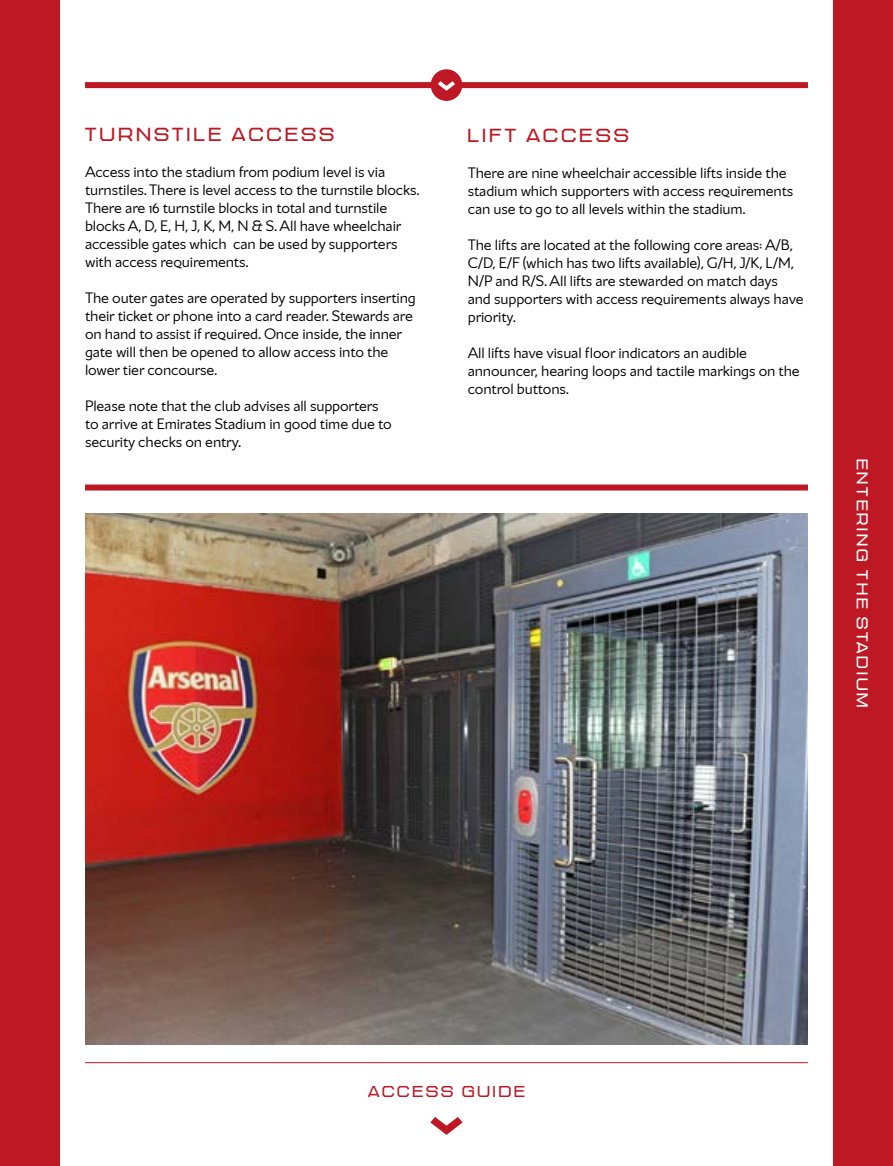
<style>
.page{position:relative;width:893px;height:1166px;background:#fff}
.page>*{position:absolute;margin:0;border:0;box-sizing:border-box;transform-origin:0 0}
.t1{font:18px "Northbank N5";letter-spacing:.2em;color:#bd1823}
.t2{font:15px/18px "Chapman Text";letter-spacing:-.01em;color:#000}
.t3{font:15px "Northbank N5";letter-spacing:.2em;color:#fff}
.t4{font:15px "Northbank N5";letter-spacing:.2em;color:#bd1823}
</style>
<div class="page">
<div style="left:833px;top:0;width:60px;height:1165px;background:#bd1823"></div>
<hr style="left:85px;top:1062px;width:723px;height:1px;background:#bd1823">
<img style="left:85px;top:513px;width:723px;height:531px">
<div style="left:85px;top:82px;width:723px;height:6px;background:#bd1823"></div>
<div style="left:431px;top:69px;width:31px;height:32px;background:#bd1823;border-radius:50%"></div>
<svg style="left:438px;top:81px;width:17px;height:10px"></svg>
<div style="left:0;top:0;width:60px;height:1165px;background:#bd1823"></div>
<svg style="left:430px;top:1117px;width:33px;height:17px"></svg>
<div style="left:85px;top:484px;width:723px;height:6px;background:#bd1823"></div>
<p class="t1" style="left:85px;top:125px;width:250px">TURNSTILE ACCESS</p>
<p class="t2" style="left:85px;top:162px;width:336px">Access into the stadium from podium level is via turnstiles. There is level access to the turnstile blocks.<br>There are 16 turnstile blocks in total and turnstile blocks A, D, E, H, J, K, M, N &amp; S. All have wheelchair accessible gates which can be used by supporters with access requirements.</p>
<p class="t2" style="left:85px;top:288px;width:332px">The outer gates are operated by supporters inserting their ticket or phone into a card reader. Stewards are on hand to assist if required. Once inside, the inner gate will then be opened to allow access into the lower tier concourse.</p>
<p class="t2" style="left:85px;top:396px;width:308px">Please note that the club advises all supporters to arrive at Emirates Stadium in good time due to security checks on entry.</p>
<p class="t1" style="left:468px;top:126px;width:162px">LIFT ACCESS</p>
<p class="t2" style="left:468px;top:163px;width:327px">There are nine wheelchair accessible lifts inside the stadium which supporters with access requirements can use to go to all levels within the stadium.</p>
<p class="t2" style="left:468px;top:235px;width:337px">The lifts are located at the following core areas: A/B, C/D, E/F (which has two lifts available), G/H, J/K, L/M, N/P and R/S. All lifts are stewarded on match days and supporters with access requirements always have priority.</p>
<p class="t2" style="left:468px;top:343px;width:334px">All lifts have visual floor indicators an audible announcer, hearing loops and tactile markings on the control buttons.</p>
<p class="t3" style="left:870px;top:458px;width:250px;rotate:90deg">ENTERING THE STADIUM</p>
<p class="t4" style="left:368px;top:1083px;width:158px">ACCESS GUIDE</p>
</div>
